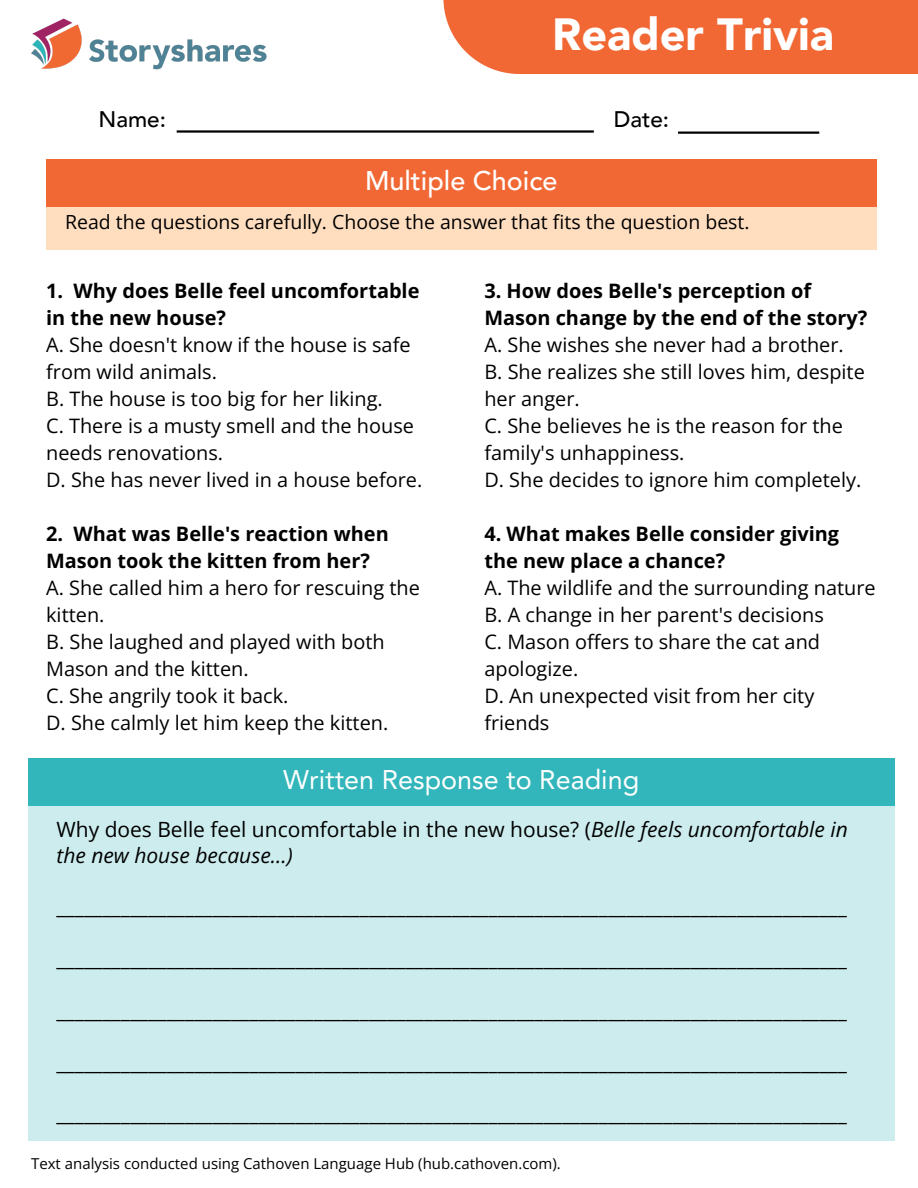
<style>
.page{position:relative;width:918px;height:1188px;background:#fff}
.page>*{position:absolute;margin:0;border:0;box-sizing:border-box;transform-origin:0 0}
.t1{font:900 45px "Avenir LT Pro";color:#fff}
.t2{font:27px "Avenir LT Pro";color:#fff}
.t3{font:500 27px "Avenir LT Pro";color:#fff}
.t4{font:500 22.5px "Avenir LT Pro";color:#000}
.t5{font:21px "Open Sans";color:#000}
.t6{font:italic 21px/25.8px "Open Sans";color:#000}
.t7{font:19.95px/27px "Open Sans";color:#000}
.t8{font:19.5px "Open Sans";color:#000}
.t9{font:15px "Open Sans";color:#000}
.s1{font-weight:700}
.s2{font-style:normal}
</style>
<div class="page">
<img style="left:31px;top:18px;width:236px;height:52px">
<div style="left:443px;top:0;width:475px;height:74px;background:#f16834"></div>
<hr style="left:177px;top:130px;width:417px;height:3px;background:#000">
<hr style="left:678px;top:132px;width:141px;height:2px;background:#000">
<div style="left:46px;top:172px;width:830px;height:77px;background:#ffdec0"></div>
<div style="left:46px;top:160px;width:830px;height:47px;background:#f16834"></div>
<div style="left:28px;top:773px;width:867px;height:368px;background:#ccecee"></div>
<div style="left:28px;top:758px;width:866px;height:48px;background:#32b6bb"></div>
<h6 class="t1" style="left:552px;top:16px;width:283px">Reader Trivia</h6>
<p class="t4" style="left:99px;top:110px;width:69px">Name:</p>
<p class="t4" style="left:614px;top:110px;width:57px">Date:</p>
<h1 class="t3" style="left:365px;top:169px;width:194px">Multiple Choice</h1>
<h6 class="t8" style="left:65px;top:208px;width:686px">Read the questions carefully. Choose the answer that fits the question best.</h6>
<h4 class="t7" style="left:46px;top:277px;width:378px"><span class="s1">1. Why does Belle feel uncomfortable in the new house?<br></span>A. She doesn't know if the house is safe from wild animals.<br>B. The house is too big for her liking.<br>C. There is a musty smell and the house needs renovations.<br>D. She has never lived in a house before.</h4>
<p class="t7" style="left:46px;top:520px;width:375px"><span class="s1">2. What was Belle's reaction when<br>Mason took the kitten from her?<br></span>A. She called him a hero for rescuing the kitten.<br>B. She laughed and played with both<br>Mason and the kitten.<br>C. She angrily took it back.<br>D. She calmly let him keep the kitten.</p>
<h4 class="t7" style="left:484px;top:277px;width:384px"><span class="s1">3. How does Belle's perception of<br>Mason change by the end of the story?<br></span>A. She wishes she never had a brother.<br>B. She realizes she still loves him, despite her anger.<br>C. She believes he is the reason for the family's unhappiness.<br>D. She decides to ignore him completely.</h4>
<p class="t7" style="left:484px;top:520px;width:393px"><span class="s1">4. What makes Belle consider giving the new place a chance?<br></span>A. The wildlife and the surrounding nature<br>B. A change in her parent's decisions<br>C. Mason offers to share the cat and apologize.<br>D. An unexpected visit from her city friends</p>
<h2 class="t2" style="left:283px;top:768px;width:357px">Written Response to Reading</h2>
<h6 class="t6" style="left:56px;top:816px;width:793px"><span class="s2">Why does Belle feel uncomfortable in the new house? (</span>Belle feels uncomfortable in the new house because...)</h6>
<h6 class="t5" style="left:56px;top:892px;width:792px">______________________________________________________________________________________</h6>
<h6 class="t5" style="left:56px;top:944px;width:792px">______________________________________________________________________________________</h6>
<h3 class="t5" style="left:56px;top:995px;width:792px">______________________________________________________________________________________</h3>
<h5 class="t5" style="left:56px;top:1047px;width:792px">______________________________________________________________________________________</h5>
<h5 class="t5" style="left:56px;top:1099px;width:792px">______________________________________________________________________________________</h5>
<h5 class="t9" style="left:31px;top:1153px;width:531px">Text analysis conducted using Cathoven Language Hub (hub.cathoven.com).</h5>
</div>
